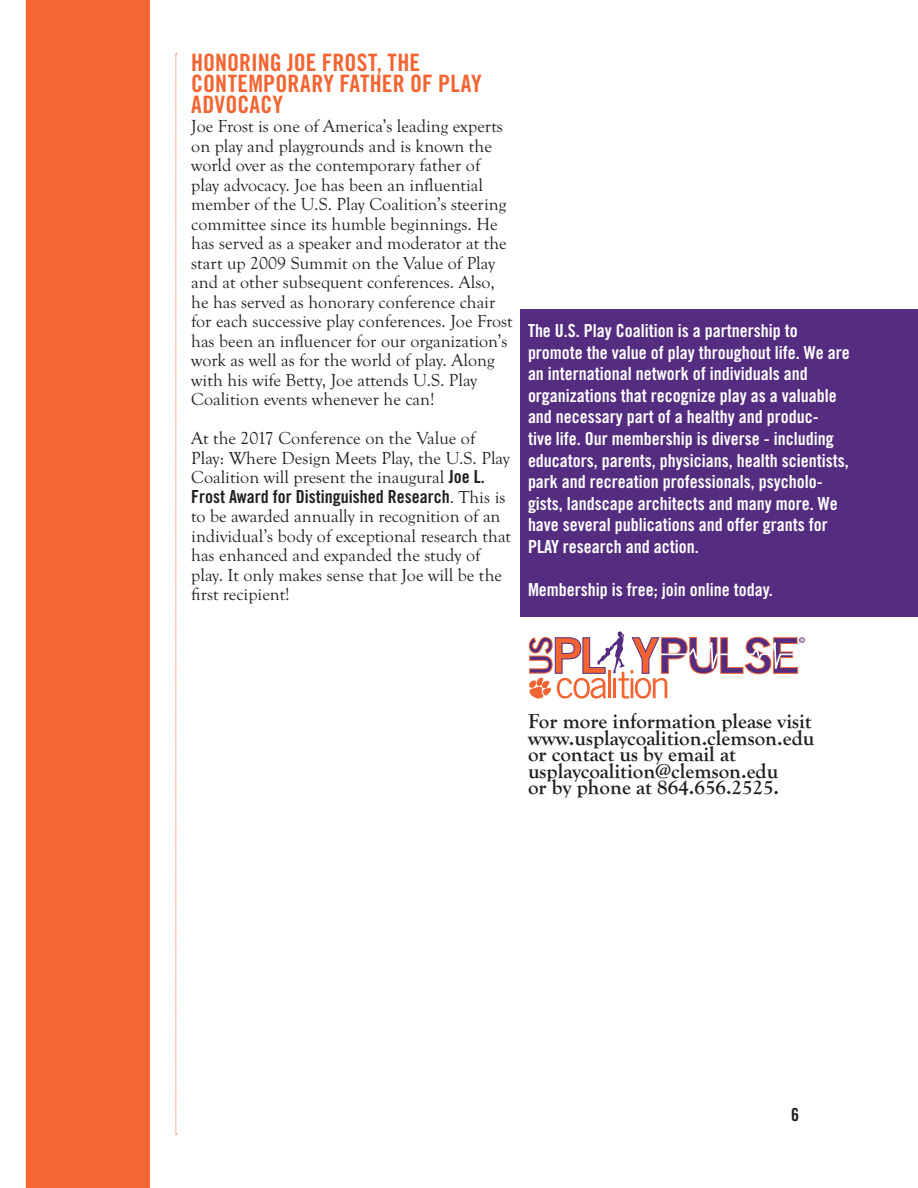
<style>
.page{position:relative;width:918px;height:1188px;background:#fff}
.page>*{position:absolute;margin:0;border:0;box-sizing:border-box;transform-origin:0 0}
.t1{font:24px/21px "Trade Gothic LT Std Bd Cn 20";color:#f26533}
.t2{font:700 21px "Goudy Old Style T";color:#231f20}
.t3{font:18px/19.5px "Goudy Old Sty TOT";color:#231f20}
.t4{font:18px/21.6px "Trade Gothic LT Std Bd Cn 20";color:#fff}
.t5{font:18px "Trade Gothic LT Std Bd Cn 20";color:#231f20}
.s1{font-family:"Trade Gothic LT Std Bd Cn 20"}
</style>
<div class="page">
<div style="left:521px;top:309px;width:397px;height:307px;background:#552d80"></div>
<svg style="left:176px;top:54px;width:1px;height:1081px"></svg>
<svg style="left:528px;top:632px;width:277px;height:67px"></svg>
<div style="left:27px;top:1px;width:122px;height:1186px;background:#f66733"></div>
<div style="left:26px;top:0;width:124px;height:1188px;border:2px solid #f66733"></div>
<p class="t1" style="left:191px;top:52px;width:230px">HONORING JOE FROST, THE</p>
<p class="t1" style="left:191px;top:73px;width:292px">CONTEMPORARY FATHER OF PLAY<br>ADVOCACY</p>
<p class="t3" style="left:191px;top:117px;width:323px">Joe Frost is one of America’s leading experts on play and playgrounds and is known the world over as the contemporary father of play advocacy. Joe has been an influential member of the U.S. Play Coalition’s steering committee since its humble beginnings. He has served as a speaker and moderator at the start up 2009 Summit on the Value of Play and at other subsequent conferences. Also, he has served as honorary conference chair for each successive play conferences. Joe Frost has been an influencer for our organization’s work as well as for the world of play. Along with his wife Betty, Joe attends U.S. Play Coalition events whenever he can!</p>
<p class="t3" style="left:191px;top:429px;width:321px">At the 2017 Conference on the Value of Play: Where Design Meets Play, the U.S. Play Coalition will present the inaugural <span class="s1">Joe L.<br>Frost Award for Distinguished Research</span>. This is to be awarded annually in recognition of an individual’s body of exceptional research that has enhanced and expanded the study of play. It only makes sense that Joe will be the first recipient!</p>
<p class="t4" style="left:528px;top:320px;width:271px">The U.S. Play Coalition is a partnership to</p>
<p class="t4" style="left:528px;top:341px;width:323px">promote the value of play throughout life. We are an international network of individuals and</p>
<p class="t4" style="left:528px;top:385px;width:322px">organizations that recognize play as a valuable and necessary part of a healthy and produc-<br>tive life. Our membership is diverse - including educators, parents, physicians, health scientists, park and recreation professionals, psycholo&shy;gists, landscape architects and many more. We have several publications and offer grants for PLAY research and action.</p>
<p class="t4" style="left:528px;top:579px;width:246px">Membership is free; join online today.</p>
<p class="t2" style="left:528px;top:710px;width:285px">For more information please visit</p>
<p class="t2" style="left:528px;top:726px;width:288px">www.usplaycoalition.clemson.edu</p>
<p class="t2" style="left:528px;top:743px;width:209px">or contact us by email at</p>
<p class="t2" style="left:528px;top:759px;width:252px">usplaycoalition@clemson.edu</p>
<p class="t2" style="left:528px;top:776px;width:253px">or by phone at 864.656.2525.</p>
<p class="t5" style="left:791px;top:1104px;width:9px">6</p>
</div>
